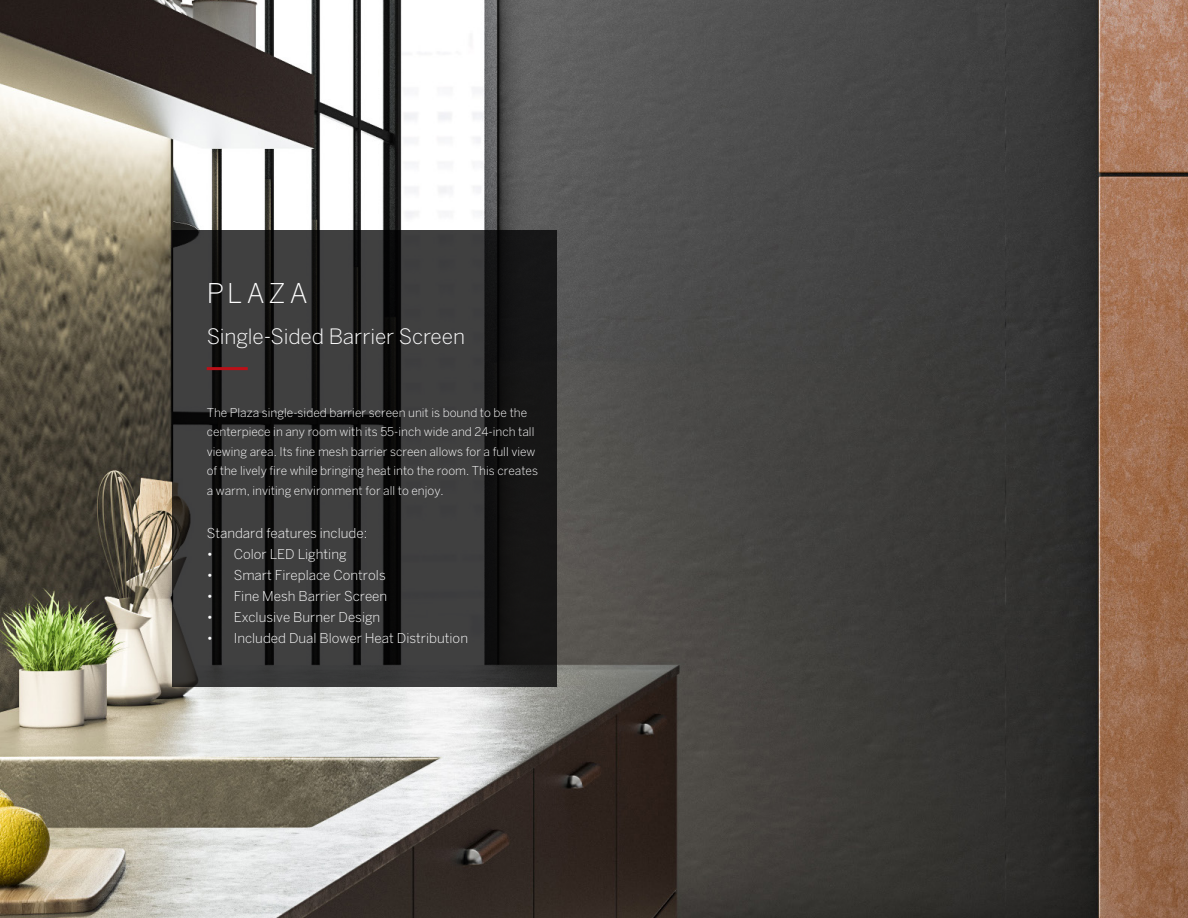
<style>
.page{position:relative;width:1188px;height:918px;background:#fff}
.page>*{position:absolute;margin:0;border:0;box-sizing:border-box;transform-origin:0 0}
.Made_in_the_USA_Body{font:300 27px "Benton Sans";letter-spacing:.155em;color:#fff}
.Made_in_the_USA_Body-2{font:300 21px "Benton Sans";letter-spacing:-.005em;color:#fff}
.t1{font:300 13.5px "Benton Sans";color:#fff}
.t2{font:300 12px/19.5px "Benton Sans";color:#fff}
</style>
<div class="page">
<img style="left:0;top:0;width:1188px;height:918px">
<svg style="left:173px;top:231px;width:384px;height:456px;fill:#3f3f40"></svg>
<hr style="left:207px;top:367px;width:41px;height:3px;background:#bb1018">
<p class="Made_in_the_USA_Body" style="left:207px;top:277px;width:102px">PLAZA</p>
<p class="Made_in_the_USA_Body-2" style="left:207px;top:324px;width:260px">Single-Sided Barrier Screen</p>
<p class="t2" style="left:207px;top:403px;width:333px">The Plaza single-sided barrier screen unit is bound to be the centerpiece in any room with its 55-inch wide and 24-inch tall viewing area. Its fine mesh barrier screen allows for a full view of the lively fire while bringing heat into the room. This creates a warm, inviting environment for all to enjoy.</p>
<p class="t1" style="left:207px;top:526px;width:162px">Standard features include:</p>
<p class="t1" style="left:207px;top:547px;width:141px">• Color LED Lighting</p>
<p class="t1" style="left:207px;top:568px;width:181px">• Smart Fireplace Controls</p>
<p class="t1" style="left:207px;top:589px;width:182px">• Fine Mesh Barrier Screen</p>
<p class="t1" style="left:207px;top:610px;width:175px">• Exclusive Burner Design</p>
<p class="t1" style="left:207px;top:631px;width:263px">• Included Dual Blower Heat Distribution</p>
</div>
